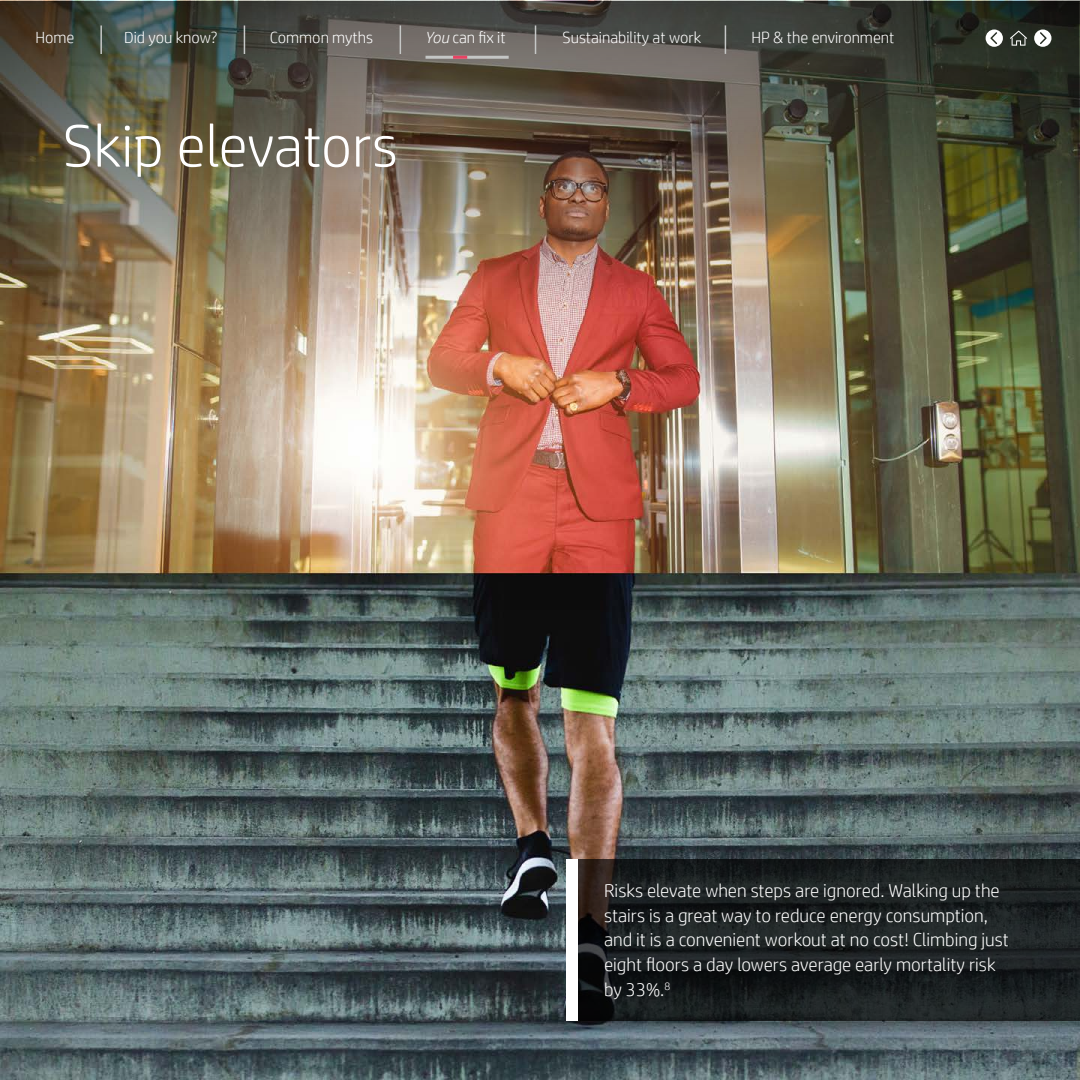
<style>
.page{position:relative;width:1080px;height:1080px;background:#fff}
.page>*{position:absolute;margin:0;border:0;box-sizing:border-box;transform-origin:0 0}
.t1{font:300 60px "HP Simplified";color:#fff}
.t2{font:300 18.75px/24.8px "HP Simplified";color:#fff}
.t3{font:300 16.2px "HP Simplified";color:#fff}
.s1{font-style:italic}
</style>
<div class="page">
<img style="left:0;top:0;width:1080px;height:1080px">
<img style="left:1px;top:1px;width:1078px;height:608px">
<svg style="left:577px;top:860px;width:502px;height:161px;background:#1b2021"></svg>
<div style="left:566px;top:860px;width:11px;height:161px;background:#fff"></div>
<hr style="left:426px;top:56px;width:83px;height:3px;background:#c4c6c5">
<hr style="left:453px;top:56px;width:14px;height:3px;background:#e84363">
<svg style="left:1010px;top:31px;width:17px;height:15px"></svg>
<svg style="left:986px;top:30px;width:17px;height:17px"></svg>
<svg style="left:1034px;top:30px;width:17px;height:17px"></svg>
<svg style="left:400px;top:25px;width:1px;height:29px"></svg>
<svg style="left:244px;top:25px;width:1px;height:29px"></svg>
<svg style="left:535px;top:25px;width:1px;height:29px"></svg>
<hr style="left:100px;top:25px;width:2px;height:29px;background:#c5c7c6">
<svg style="left:725px;top:25px;width:1px;height:29px"></svg>
<p class="t3" style="left:35px;top:27px;width:41px">Home</p>
<p class="t3" style="left:124px;top:27px;width:95px">Did you know?</p>
<p class="t3" style="left:270px;top:27px;width:105px">Common myths</p>
<p class="t3" style="left:425px;top:27px;width:82px"><span class="s1">You</span> can fix it</p>
<p class="t3" style="left:562px;top:27px;width:140px">Sustainability at work</p>
<p class="t3" style="left:751px;top:26px;width:145px">HP &amp; the environment</p>
<h1 class="t1" style="left:63px;top:107px;width:337px">Skip elevators</h1>
<p class="t2" style="left:604px;top:877px;width:406px">Risks elevate when steps are ignored. Walking up the stairs is a great way to reduce energy consumption, and it is a convenient workout at no cost! Climbing just eight floors a day lowers average early mortality risk by 33%.<sup>8</sup></p>
</div>
